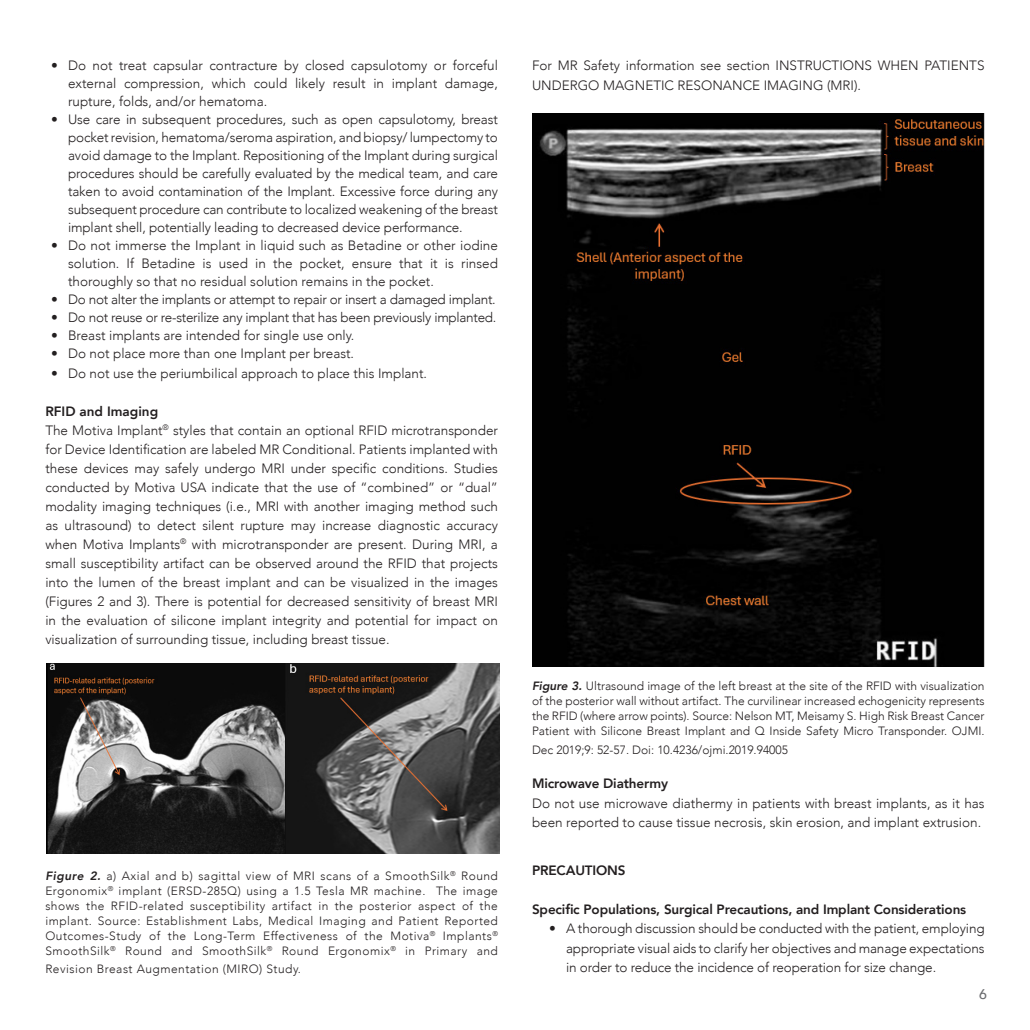
<style>
.page{position:relative;width:1030px;height:1030px;background:#fff}
.page>*{position:absolute;margin:0;border:0;box-sizing:border-box;transform-origin:0 0}
.t1{font:500 14px "Avenir";color:#6c6d70}
.t2{font:300 13.6px/19px "Avenir";color:#231f20;text-align:justify}
.t3{font:300 13.6px "Avenir";letter-spacing:-.02em;color:#231f20}
.Subtitle{font:800 13.6px "Avenir";letter-spacing:-.01em;color:#231f20}
.t4{font:300 12px/15px "Avenir";letter-spacing:.04em;color:#231f20;text-align:justify}
.t5{font:300 12px "Avenir";color:#231f20}
.s1{font-weight:800;font-style:italic}
</style>
<div class="page">
<img style="left:46px;top:663px;width:453px;height:190px">
<img style="left:532px;top:113px;width:452px;height:553px">
<p class="t2" style="left:68px;top:57px;width:431px;line-height:18px;text-indent:-17px">• Do not treat capsular contracture by closed capsulotomy or forceful external compression, which could likely result in implant damage, rupture, folds, and/or hematoma.</p>
<p class="t2" style="left:68px;top:111px;width:431px;line-height:18px;text-indent:-17px">• Use care in subsequent procedures, such as open capsulotomy, breast pocket revision, hematoma/seroma aspiration, and biopsy/ lumpectomy to avoid damage to the Implant. Repositioning of the Implant during surgical procedures should be carefully evaluated by the medical team, and care taken to avoid contamination of the Implant. Excessive force during any subsequent procedure can contribute to localized weakening of the breast implant shell, potentially leading to decreased device performance.</p>
<p class="t2" style="left:68px;top:237px;width:431px;line-height:18px;text-indent:-17px">• Do not immerse the Implant in liquid such as Betadine or other iodine solution. If Betadine is used in the pocket, ensure that it is rinsed thoroughly so that no residual solution remains in the pocket.</p>
<p class="t3" style="left:51px;top:291px;width:446px">• Do not alter the implants or attempt to repair or insert a damaged implant.</p>
<p class="t3" style="left:51px;top:309px;width:447px">• Do not reuse or re-sterilize any implant that has been previously implanted.</p>
<p class="t2" style="left:51px;top:326px;width:305px">• Breast implants are intended for single use only.</p>
<p class="t2" style="left:51px;top:344px;width:304px">• Do not place more than one Implant per breast.</p>
<p class="t2" style="left:51px;top:364px;width:377px">• Do not use the periumbilical approach to place this Implant.</p>
<p class="Subtitle" style="left:45px;top:400px;width:114px">RFID and Imaging</p>
<p class="t2" style="left:45px;top:421px;width:454px">The Motiva Implant<sup>®</sup> styles that contain an optional RFID microtransponder for Device Identification are labeled MR Conditional. Patients implanted with these devices may safely undergo MRI under specific conditions. Studies conducted by Motiva USA indicate that the use of “combined” or “dual” modality imaging techniques (i.e., MRI with another imaging method such as ultrasound) to detect silent rupture may increase diagnostic accuracy when Motiva Implants<sup>®</sup> with microtransponder are present. During MRI, a small susceptibility artifact can be observed around the RFID that projects into the lumen of the breast implant and can be visualized in the images (Figures 2 and 3). There is potential for decreased sensitivity of breast MRI in the evaluation of silicone implant integrity and potential for impact on visualization of surrounding tissue, including breast tissue.</p>
<p class="t4" style="left:45px;top:868px;width:454px"><span class="s1">Figure 2.</span> a) Axial and b) sagittal view of MRI scans of a SmoothSilk<sup>®</sup> Round Ergonomix<sup>®</sup> implant (ERSD-285Q) using a 1.5 Tesla MR machine. The image shows the RFID-related susceptibility artifact in the posterior aspect of the implant. Source: Establishment Labs, Medical Imaging and Patient Reported Outcomes-Study of the Long-Term Effectiveness of the Motiva<sup>®</sup> Implants<sup>® </sup>SmoothSilk<sup>®</sup> Round and SmoothSilk<sup>®</sup> Round Ergonomix<sup>®</sup> in Primary and</p>
<p class="t4" style="left:45px;top:961px;width:257px">Revision Breast Augmentation (MIRO) Study.</p>
<p class="t2" style="left:532px;top:56px;width:454px;line-height:19.6px">For MR Safety information see section INSTRUCTIONS WHEN PATIENTS<br>UNDERGO MAGNETIC RESONANCE IMAGING (MRI).</p>
<p class="t4" style="left:532px;top:678px;width:454px"><span class="s1">Figure 3.</span> Ultrasound image of the left breast at the site of the RFID with visualization of the posterior wall without artifact. The curvilinear increased echogenicity represents the RFID (where arrow points). Source: Nelson MT, Meisamy S. High Risk Breast Cancer Patient with Silicone Breast Implant and Q Inside Safety Micro Transponder. OJMI.</p>
<p class="t5" style="left:532px;top:743px;width:257px">Dec 2019;9: 52-57. Doi: 10.4236/ojmi.2019.94005</p>
<p class="Subtitle" style="left:532px;top:772px;width:138px">Microwave Diathermy</p>
<p class="t2" style="left:532px;top:793px;width:454px;line-height:19.6px">Do not use microwave diathermy in patients with breast implants, as it has been reported to cause tissue necrosis, skin erosion, and implant extrusion.</p>
<p class="Subtitle" style="left:532px;top:859px;width:95px">PRECAUTIONS</p>
<p class="Subtitle" style="left:532px;top:898px;width:436px">Specific Populations, Surgical Precautions, and Implant Considerations</p>
<p class="t2" style="left:566px;top:918px;width:420px;line-height:19.6px;text-indent:-17px">• A thorough discussion should be conducted with the patient, employing appropriate visual aids to clarify her objectives and manage expectations in order to reduce the incidence of reoperation for size change.</p>
<p class="t1" style="left:979px;top:981px;width:9px">6</p>
</div>
